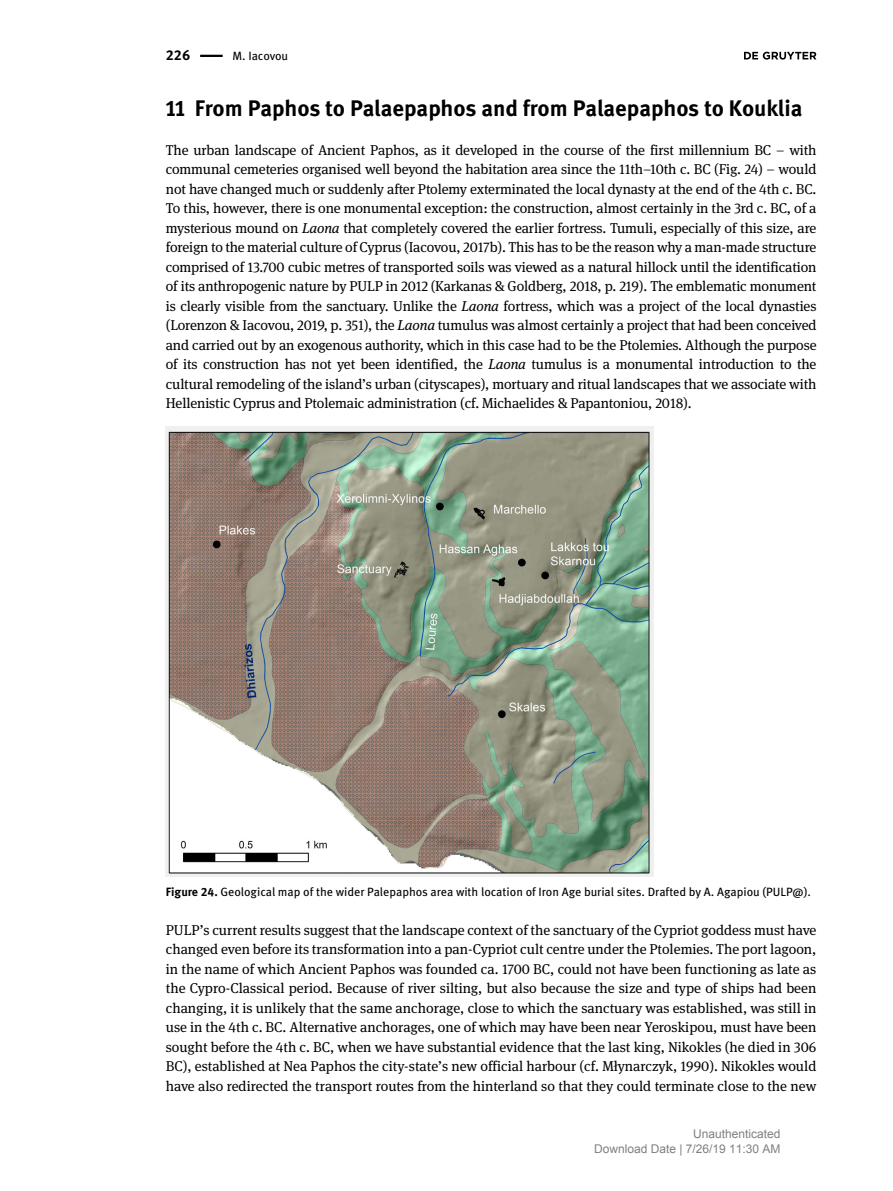
<style>
.page{position:relative;width:893px;height:1191px;background:#fff}
.page>*{position:absolute;margin:0;border:0;box-sizing:border-box;transform-origin:0 0}
.t1{font:700 22.5px "DG Meta Science";letter-spacing:-.005em;color:#000}
.t2{font:14.25px/19.5px "DG Meta Serif Science";letter-spacing:-.01em;color:#000;text-align:justify}
.t3{font:700 14.25px "DG Meta Science";color:#000}
.t4{font:12px "DG Meta Science";color:#000}
.t5{font:12px/15px "Arial";color:#808080;text-align:right}
.s1{font-style:italic}
.s2{font-weight:700}
</style>
<div class="page">
<hr style="left:200px;top:55px;width:23px;height:2px;background:#000">
<svg style="left:744px;top:52px;width:72px;height:8px"></svg>
<img style="left:166px;top:426px;width:488px;height:450px">
<p class="t3" style="left:166px;top:44px;width:26px">226</p>
<p class="t4" style="left:232px;top:46px;width:57px">M. Iacovou</p>
<h1 class="t1" style="left:166px;top:90px;width:638px">11 From Paphos to Palaepaphos and from Palaepaphos to Kouklia</h1>
<p class="t2" style="left:166px;top:140px;width:652px">The urban landscape of Ancient Paphos, as it developed in the course of the first millennium BC – with communal cemeteries organised well beyond the habitation area since the 11th–10th c. BC (Fig. 24) – would not have changed much or suddenly after Ptolemy exterminated the local dynasty at the end of the 4th c. BC.<br>To this, however, there is one monumental exception: the construction, almost certainly in the 3rd c. BC, of a mysterious mound on <span class="s1">Laona</span> that completely covered the earlier fortress. Tumuli, especially of this size, are foreign to the material culture of Cyprus (Iacovou, 2017b). This has to be the reason why a man-made structure comprised of 13.700 cubic metres of transported soils was viewed as a natural hillock until the identification of its anthropogenic nature by PULP in 2012 (Karkanas &amp; Goldberg, 2018, p. 219). The emblematic monument is clearly visible from the sanctuary. Unlike the <span class="s1">Laona</span> fortress, which was a project of the local dynasties (Lorenzon &amp; Iacovou, 2019, p. 351), the <span class="s1">Laona</span> tumulus was almost certainly a project that had been conceived and carried out by an exogenous authority, which in this case had to be the Ptolemies. Although the purpose of its construction has not yet been identified, the <span class="s1">Laona</span> tumulus is a monumental introduction to the cultural remodeling of the island’s urban (cityscapes), mortuary and ritual landscapes that we associate with Hellenistic Cyprus and Ptolemaic administration (cf. Michaelides &amp; Papantoniou, 2018).</p>
<p class="t4" style="left:166px;top:882px;width:647px"><span class="s2">Figure 24.</span> Geological map of the wider Palepaphos area with location of Iron Age burial sites. Drafted by A. Agapiou (PULP@).</p>
<p class="t2" style="left:166px;top:920px;width:652px">PULP’s current results suggest that the landscape context of the sanctuary of the Cypriot goddess must have changed even before its transformation into a pan-Cypriot cult centre under the Ptolemies. The port lagoon, in the name of which Ancient Paphos was founded ca. 1700 BC, could not have been functioning as late as the Cypro-Classical period. Because of river silting, but also because the size and type of ships had been changing, it is unlikely that the same anchorage, close to which the sanctuary was established, was still in use in the 4th c. BC. Alternative anchorages, one of which may have been near Yeroskipou, must have been sought before the 4th c. BC, when we have substantial evidence that the last king, Nikokles (he died in 306<br>BC), established at Nea Paphos the city-state’s new official harbour (cf. Młynarczyk, 1990). Nikokles would have also redirected the transport routes from the hinterland so that they could terminate close to the new</p>
<p class="t5" style="left:594px;top:1127px;width:188px">Unauthenticated<br>Download Date | 7/26/19 11:30 AM</p>
</div>
